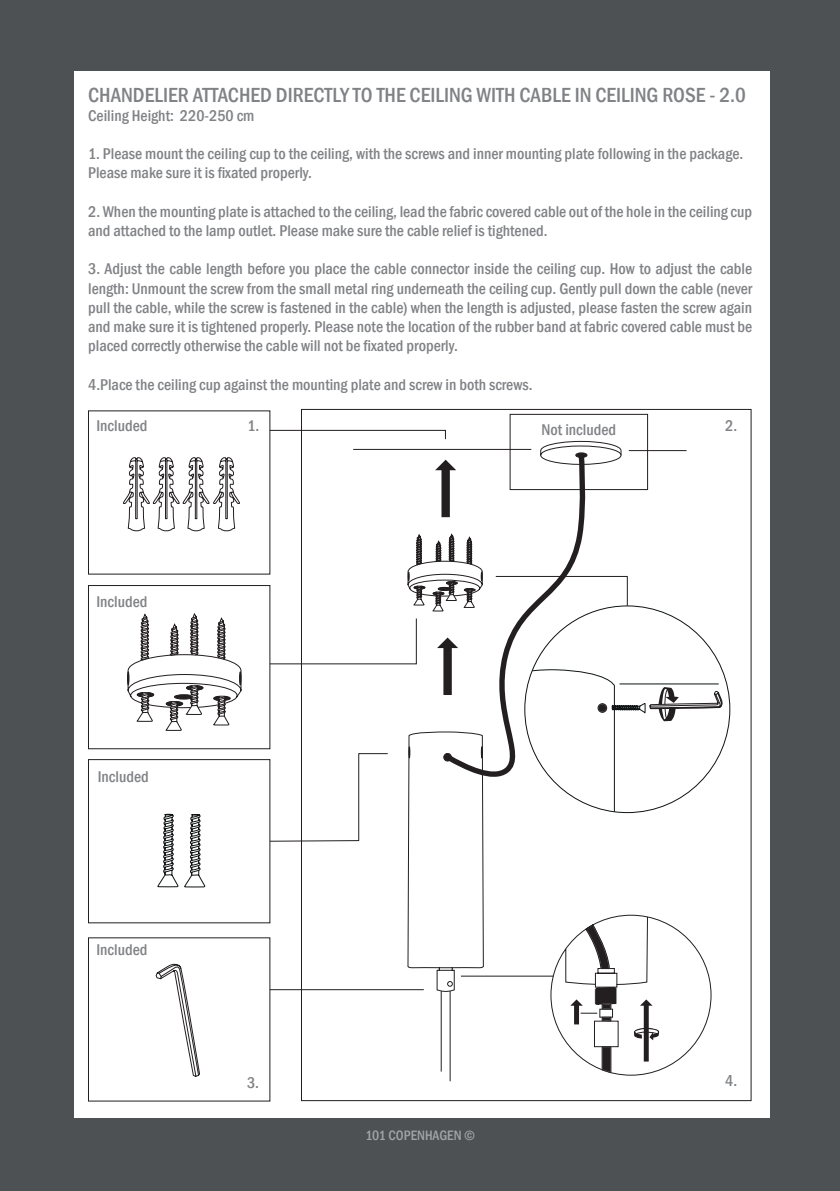
<style>
.page{position:relative;width:840px;height:1191px;background:#fff}
.page>*{position:absolute;margin:0;border:0;box-sizing:border-box;transform-origin:0 0}
.t1{font:500 condensed 21px "Franklin Gothic";color:#808285}
.t2{font:500 condensed 16px/19.2px "Franklin Gothic";color:#808285}
.t3{font:500 condensed 14px "Franklin Gothic";color:#a2a4a5}
</style>
<div class="page">
<div style="left:0;top:0;width:839px;height:1191px;background:#4d5154"></div>
<div style="left:74px;top:71px;width:695px;height:1046px;background:#fff"></div>
<svg style="left:88px;top:410px;width:183px;height:692px"></svg>
<svg style="left:269px;top:408px;width:482px;height:693px"></svg>
<svg style="left:407px;top:746px;width:3px;height:12px"></svg>
<svg style="left:407px;top:533px;width:33px;height:81px"></svg>
<svg style="left:628px;top:605px;width:102px;height:208px"></svg>
<svg style="left:550px;top:914px;width:161px;height:161px"></svg>
<svg style="left:459px;top:440px;width:169px;height:537px"></svg>
<svg style="left:440px;top:451px;width:150px;height:329px"></svg>
<svg style="left:509px;top:413px;width:139px;height:77px"></svg>
<hr style="left:575px;top:453px;width:11px;height:4px;background:#231f20;border-radius:50%">
<div style="left:575px;top:452px;width:12px;height:6px;border:1px solid #231f20;border-radius:50%"></div>
<svg style="left:269px;top:752px;width:119px;height:90px"></svg>
<svg style="left:157px;top:813px;width:48px;height:75px"></svg>
<svg style="left:530px;top:669px;width:193px;height:143px"></svg>
<div style="left:443px;top:753px;width:8px;height:8px;background:#231f20;border-radius:50%"></div>
<div style="left:443px;top:753px;width:8px;height:8px;border:1px solid #231f20;border-radius:50%"></div>
<svg style="left:127px;top:671px;width:2px;height:14px"></svg>
<svg style="left:239px;top:671px;width:2px;height:14px"></svg>
<h1 class="t1" style="left:88px;top:81px;width:659px">CHANDELIER ATTACHED DIRECTLY TO THE CEILING WITH CABLE IN CEILING ROSE - 2.0</h1>
<p class="t2" style="left:88px;top:106px;width:168px">Ceiling Height: 220-250 cm</p>
<p class="t2" style="left:88px;top:144px;width:656px">1. Please mount the ceiling cup to the ceiling, with the screws and inner mounting plate following in the package.<br>Please make sure it is fixated properly.</p>
<p class="t2" style="left:88px;top:202px;width:665px">2. When the mounting plate is attached to the ceiling, lead the fabric covered cable out of the hole in the ceiling cup and attached to the lamp outlet. Please make sure the cable relief is tightened.</p>
<p class="t2" style="left:88px;top:259px;width:665px;text-align:justify">3. Adjust the cable length before you place the cable connector inside the ceiling cup. How to adjust the cable length: Unmount the screw from the small metal ring underneath the ceiling cup. Gently pull down the cable (never pull the cable, while the screw is fastened in the cable) when the length is adjusted, please fasten the screw again and make sure it is tightened properly. Please note the location of the rubber band at fabric covered cable must be placed correctly otherwise the cable will not be fixated properly.</p>
<p class="t2" style="left:88px;top:375px;width:445px">4.Place the ceiling cup against the mounting plate and screw in both screws.</p>
<p class="t2" style="left:96px;top:416px;width:52px">Included</p>
<p class="t2" style="left:96px;top:591px;width:52px">Included</p>
<p class="t2" style="left:98px;top:767px;width:52px">Included</p>
<p class="t2" style="left:96px;top:939px;width:52px">Included</p>
<p class="t2" style="left:247px;top:416px;width:13px">1.</p>
<p class="t2" style="left:247px;top:1072px;width:13px">3.</p>
<p class="t2" style="left:541px;top:420px;width:76px">Not included</p>
<p class="t3" style="left:365px;top:1126px;width:111px">101 COPENHAGEN ©</p>
<p class="t2" style="left:724px;top:416px;width:13px">2.</p>
<p class="t2" style="left:724px;top:1071px;width:13px">4.</p>
</div>
